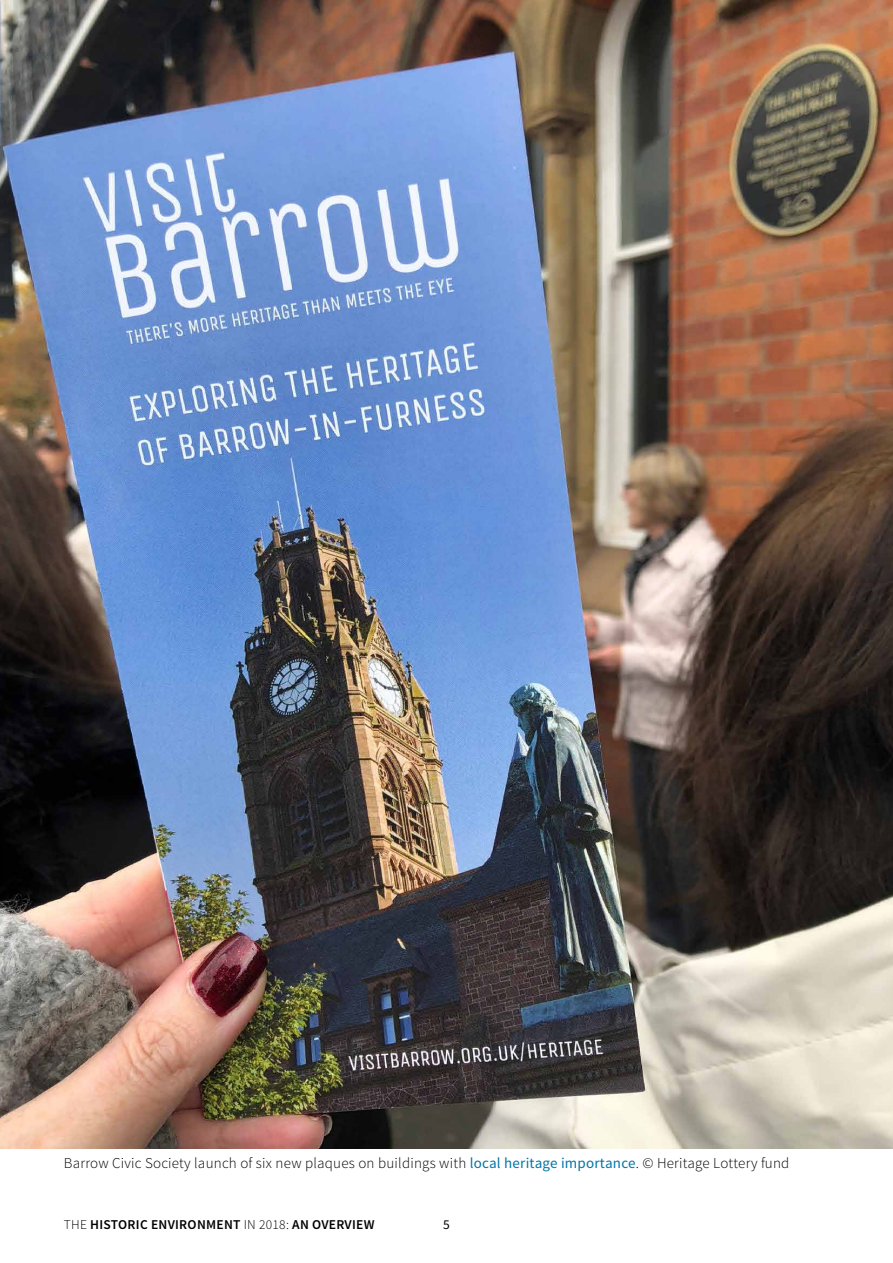
<style>
.page{position:relative;width:893px;height:1263px;background:#fff}
.page>*{position:absolute;margin:0;border:0;box-sizing:border-box;transform-origin:0 0}
.Captions{font:300 15px "Source Sans Pro";letter-spacing:.015em;color:#000}
.t1{font:600 13.5px "Source Sans Pro";letter-spacing:.02em;color:#000}
.t2{font:13.5px "Source Sans Pro";color:#000}
.s1{font-weight:400;color:#0075a7}
.s2{font-weight:300}
</style>
<div class="page">
<img style="left:0;top:0;width:893px;height:1148px">
<p class="Captions" style="left:64px;top:1154px;width:727px">Barrow Civic Society launch of six new plaques on buildings with <span class="s1">local heritage importance</span>. © Heritage Lottery fund</p>
<p class="t1" style="left:64px;top:1216px;width:312px"><span class="s2">THE</span> HISTORIC ENVIRONMENT <span class="s2">IN 2018:</span> AN OVERVIEW</p>
<p class="t2" style="left:443px;top:1216px;width:8px">5</p>
</div>
